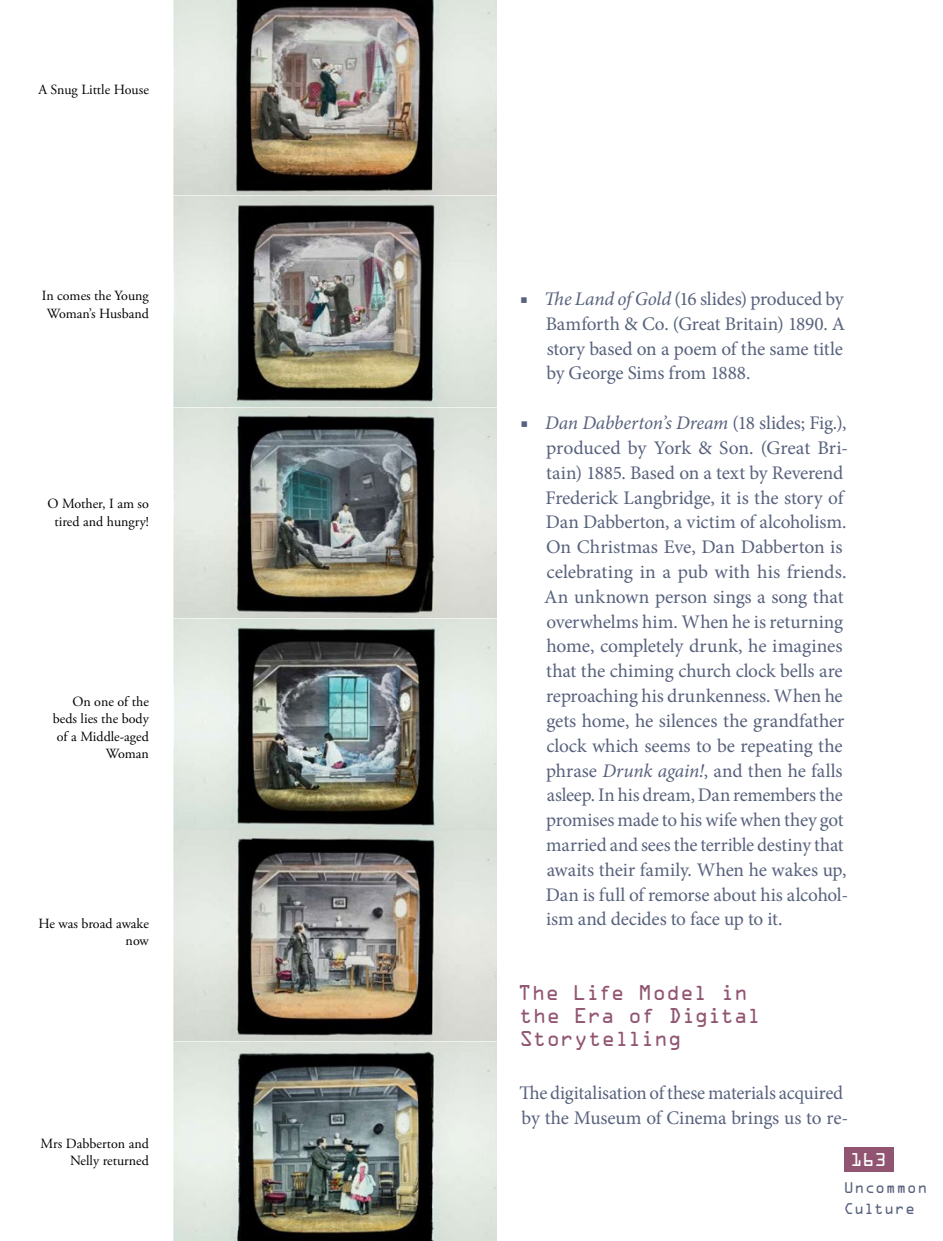
<style>
.page{position:relative;width:943px;height:1241px;background:#fff}
.page>*{position:absolute;margin:0;border:0;box-sizing:border-box;transform-origin:0 0}
.t1{font:19.25px/24.8px "Minion Pro";letter-spacing:-.01em;color:#58627d}
.t2{font:19.25px/23.1px "OCRA Std";letter-spacing:-.025em;color:#915571}
.t3{font:16.62px "OCRA Std";color:#fff}
.t4{font:14px/17.5px "Adobe Garamond Pro";color:#000;text-align:right}
.t5{font:14px/21px "OCRA Std";letter-spacing:.025em;color:#58627d}
.s1{font-style:italic}
</style>
<div class="page">
<div style="left:843px;top:1146px;width:50px;height:25px;background:#915571"></div>
<img style="left:174px;top:0;width:322px;height:196px">
<img style="left:174px;top:196px;width:322px;height:211px">
<img style="left:174px;top:407px;width:322px;height:211px">
<img style="left:174px;top:618px;width:322px;height:212px">
<img style="left:174px;top:830px;width:322px;height:211px">
<img style="left:174px;top:1041px;width:322px;height:199px">
<p class="t4" style="left:38px;top:81px;width:112px">A Snug Little House</p>
<p class="t4" style="left:42px;top:288px;width:109px;text-align:center">In comes the Young<br>Woman’s Husband</p>
<p class="t4" style="left:47px;top:495px;width:103px;text-align:center">O Mother, I am so tired and hungry!</p>
<p class="t4" style="left:53px;top:693px;width:97px">On one of the beds lies the body of a Middle-aged<br>Woman</p>
<p class="t4" style="left:38px;top:914px;width:112px">He was broad awake now</p>
<p class="t4" style="left:41px;top:1134px;width:110px">Mrs Dabberton and<br>Nelly returned</p>
<p class="t1" style="left:545px;top:286px;width:301px;text-indent:-25px">■ <span class="s1">The Land of Gold</span> (16 slides) produced by Bamforth &amp; Co. (Great Britain) 1890. A story based on a poem of the same title by George Sims from 1888.</p>
<p class="t1" style="left:544px;top:410px;width:305px;text-indent:-24px">■ <span class="s1">Dan Dabberton’s Dream</span> (18 slides; Fig.), produced by York &amp; Son. (Great Bri&shy;tain) 1885. Based on a text by Reverend Frederick Langbridge, it is the story of Dan Dabberton, a victim of alcoholism.<br>On Christmas Eve, Dan Dabberton is celebrating in a pub with his friends.<br>An unknown person sings a song that overwhelms him. When he is returning home, completely drunk, he imagines that the chiming church clock bells are reproaching his drunkenness. When he gets home, he silences the grandfather clock which seems to be repeating the phrase <span class="s1">Drunk again!</span>, and then he falls asleep. In his dream, Dan remembers the promises made to his wife when they got married and sees the terrible destiny that awaits their family. When he wakes up, Dan is full of remorse about his alcohol&shy;ism and decides to face up to it.</p>
<p class="t2" style="left:518px;top:982px;width:245px">The Life Model in the Era of Digital<br>Storytelling</p>
<p class="t1" style="left:519px;top:1080px;width:330px">The digitalisation of these materials acquired by the Museum of Cinema brings us to re-</p>
<p class="t3" style="left:850px;top:1151px;width:37px">163</p>
<p class="t5" style="left:843px;top:1177px;width:85px">Uncommon<br>Culture</p>
</div>
